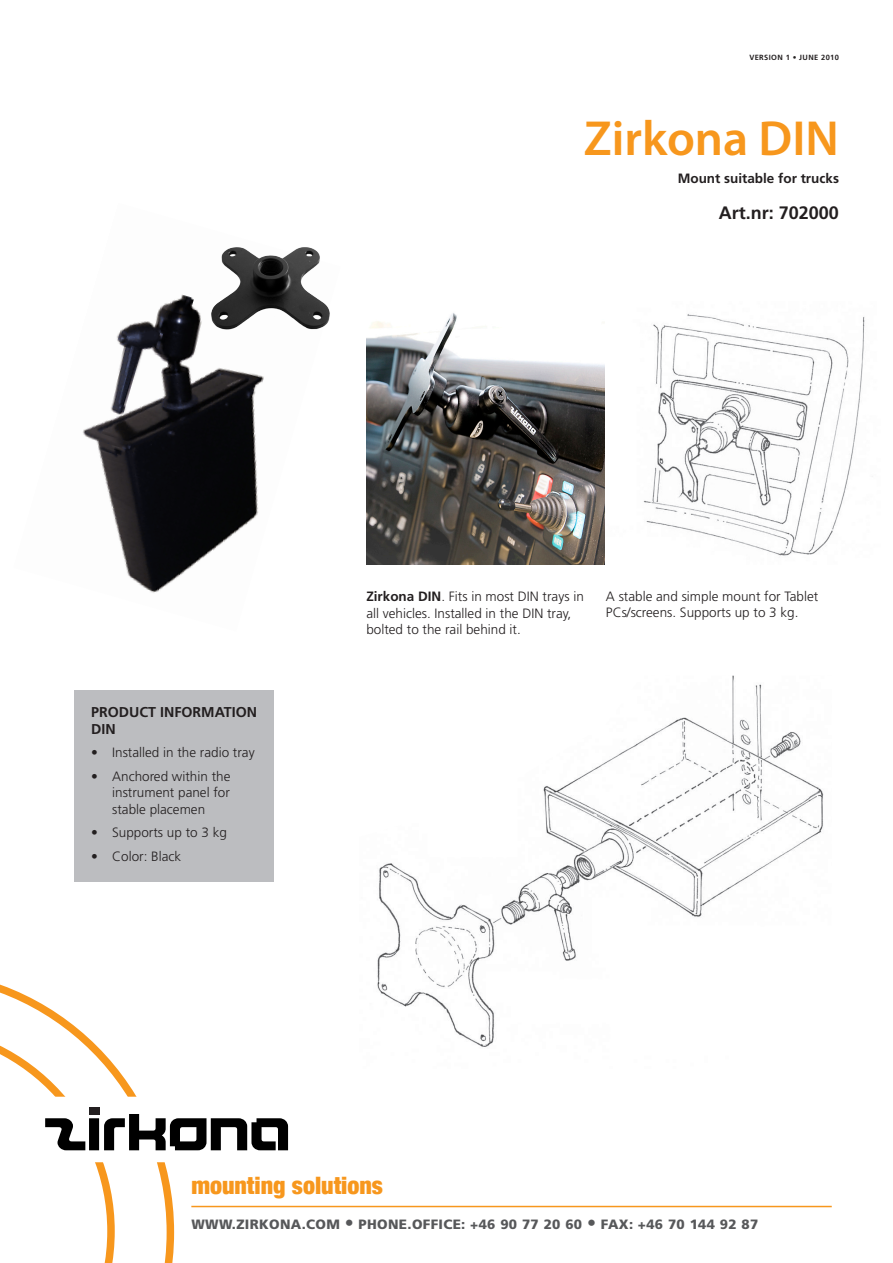
<style>
.page{position:relative;width:893px;height:1263px;background:#fff}
.page>*{position:absolute;margin:0;border:0;box-sizing:border-box;transform-origin:0 0}
.t1{font:600 49.5px "Myriad Pro";color:#f7971d}
.Grundtext{font:900 condensed 24px "Helvetica Neue";color:#f7971d}
.Produktfakta{font:700 18px "Frutiger";color:#231f20}
.Produktfakta_rubrik{font:700 14.25px/17.1px "Frutiger";color:#231f20}
.Grundtext-2{font:300 13.5px/16.2px "Frutiger";color:#231f20}
.Produktfakta-2{font:300 13.5px "Frutiger";color:#231f20}
.t2{font:900 13.5px "Frutiger";letter-spacing:.025em;color:#57585a}
.Produktfakta-3{font:700 13.5px "Frutiger";color:#231f20}
.Produktfakta-4{font:700 7.5px "Frutiger";letter-spacing:.05em;color:#231f20}
.s1{font-weight:700}
.s2{font-size:18px}
</style>
<div class="page">
<svg style="left:0;top:984px;width:67px;height:36px"></svg>
<svg style="left:0;top:1020px;width:288px;height:243px"></svg>
<div style="left:89px;top:1107px;width:10px;height:8px;background:#231f20"></div>
<hr style="left:191px;top:1206px;width:641px;height:1px;background:#f7971d">
<img style="left:366px;top:313px;width:239px;height:252px">
<div style="left:74px;top:690px;width:200px;height:191px;background:#bcbdc0"></div>
<img style="left:643px;top:314px;width:222px;height:242px">
<img style="left:377px;top:676px;width:447px;height:371px">
<img style="left:82px;top:294px;width:182px;height:299px">
<img style="left:191px;top:247px;width:139px;height:95px">
<p class="Produktfakta-4" style="left:749px;top:53px;width:91px">VERSION 1 • JUNE 2010</p>
<p class="t1" style="left:584px;top:107px;width:257px">Zirkona DIN</p>
<p class="Produktfakta-3" style="left:678px;top:170px;width:163px">Mount suitable for trucks</p>
<p class="Produktfakta" style="left:719px;top:202px;width:122px">Art.nr: 702000</p>
<p class="Produktfakta_rubrik" style="left:91px;top:703px;width:167px">PRODUCT INFORMATION<br>DIN</p>
<p class="Produktfakta-2" style="left:91px;top:745px;width:165px">• Installed in the radio tray</p>
<p class="Produktfakta-2" style="left:91px;top:769px;width:141px">• Anchored within the</p>
<p class="Produktfakta-2" style="left:112px;top:785px;width:119px">instrument panel for</p>
<p class="Produktfakta-2" style="left:112px;top:801px;width:95px">stable placemen</p>
<p class="Produktfakta-2" style="left:91px;top:825px;width:137px">• Supports up to 3 kg</p>
<p class="Produktfakta-2" style="left:91px;top:849px;width:92px">• Color: Black</p>
<p class="Grundtext-2" style="left:366px;top:588px;width:219px"><span class="s1">Zirkona DIN</span>. Fits in most DIN trays in all vehicles. Installed in the DIN tray, bolted to the rail behind it.</p>
<p class="Grundtext-2" style="left:606px;top:588px;width:214px">A stable and simple mount for Tablet<br>PCs/screens. Supports up to 3 kg.</p>
<p class="Grundtext" style="left:191px;top:1170px;width:193px">mounting solutions</p>
<p class="t2" style="left:191px;top:1216px;width:569px">WWW.ZIRKONA.COM <span class="s2">•</span> PHONE.OFFICE: +46 90 77 20 60 <span class="s2">•</span> FAX: +46 70 144 92 87</p>
</div>
